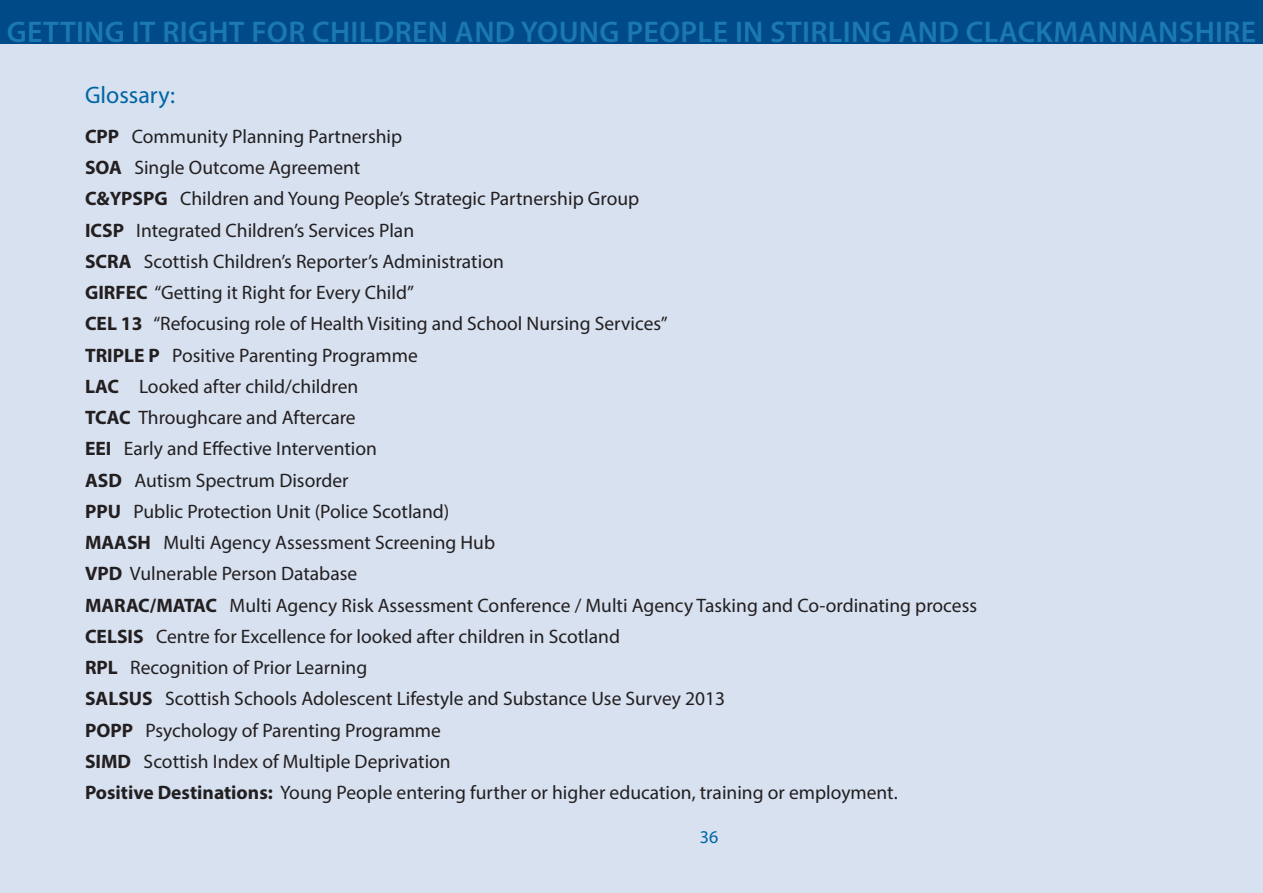
<style>
.page{position:relative;width:1263px;height:893px;background:#d7e1f0}
.page>*{position:absolute;margin:0;border:0;box-sizing:border-box;transform-origin:0 0}
.t1{font:600 30px "Myriad Pro";letter-spacing:.01em;color:#1b78b2}
.heading{font:24px "Myriad Pro";color:#0065a4}
.body_text{font:19.5px "Myriad Pro";color:#231f20}
.heading-2{font:18px "Myriad Pro";color:#0065a4}
.s1{font-weight:700}
</style>
<div class="page">
<div style="left:0;top:0;width:1263px;height:44px;background:#004a87"></div>
<h1 class="t1" style="left:7px;top:13px;width:1251px">GETTING IT RIGHT FOR CHILDREN AND YOUNG PEOPLE IN STIRLING AND CLACKMANNANSHIRE</h1>
<p class="heading" style="left:85px;top:80px;width:92px">Glossary:</p>
<p class="body_text" style="left:85px;top:124px;width:319px"><span class="s1">CPP</span> Community Planning Partnership</p>
<p class="body_text" style="left:85px;top:155px;width:277px"><span class="s1">SOA</span> Single Outcome Agreement</p>
<p class="body_text" style="left:85px;top:187px;width:556px"><span class="s1">C&amp;YPSPG</span> Children and Young People’s Strategic Partnership Group</p>
<p class="body_text" style="left:85px;top:218px;width:331px"><span class="s1">ICSP</span> Integrated Children’s Services Plan</p>
<p class="body_text" style="left:85px;top:249px;width:420px"><span class="s1">SCRA</span> Scottish Children’s Reporter’s Administration</p>
<p class="body_text" style="left:85px;top:281px;width:330px"><span class="s1">GIRFEC</span> “Getting it Right for Every Child”</p>
<p class="body_text" style="left:85px;top:312px;width:584px"><span class="s1">CEL 13</span> “Refocusing role of Health Visiting and School Nursing Services”</p>
<p class="body_text" style="left:85px;top:343px;width:334px"><span class="s1">TRIPLE P</span> Positive Parenting Programme</p>
<p class="body_text" style="left:85px;top:374px;width:275px"><span class="s1">LAC</span> Looked after child/children</p>
<p class="body_text" style="left:85px;top:405px;width:272px"><span class="s1">TCAC</span> Throughcare and Aftercare</p>
<p class="body_text" style="left:85px;top:437px;width:293px"><span class="s1">EEI</span> Early and Effective Intervention</p>
<p class="body_text" style="left:85px;top:468px;width:265px"><span class="s1">ASD</span> Autism Spectrum Disorder</p>
<p class="body_text" style="left:85px;top:499px;width:366px"><span class="s1">PPU</span> Public Protection Unit (Police Scotland)</p>
<p class="body_text" style="left:85px;top:531px;width:412px"><span class="s1">MAASH</span> Multi Agency Assessment Screening Hub</p>
<p class="body_text" style="left:85px;top:562px;width:274px"><span class="s1">VPD</span> Vulnerable Person Database</p>
<p class="body_text" style="left:85px;top:593px;width:893px"><span class="s1">MARAC/MATAC</span> Multi Agency Risk Assessment Conference / Multi Agency Tasking and Co-ordinating process</p>
<p class="body_text" style="left:85px;top:624px;width:536px"><span class="s1">CELSIS</span> Centre for Excellence for looked after children in Scotland</p>
<p class="body_text" style="left:85px;top:656px;width:284px"><span class="s1">RPL</span> Recognition of Prior Learning</p>
<p class="body_text" style="left:85px;top:687px;width:642px"><span class="s1">SALSUS</span> Scottish Schools Adolescent Lifestyle and Substance Use Survey 2013</p>
<p class="body_text" style="left:85px;top:718px;width:357px"><span class="s1">POPP</span> Psychology of Parenting Programme</p>
<p class="body_text" style="left:85px;top:749px;width:367px"><span class="s1">SIMD</span> Scottish Index of Multiple Deprivation</p>
<p class="body_text" style="left:85px;top:781px;width:814px"><span class="s1">Positive Destinations:</span> Young People entering further or higher education, training or employment.</p>
<p class="heading-2" style="left:700px;top:825px;width:20px">36</p>
</div>
